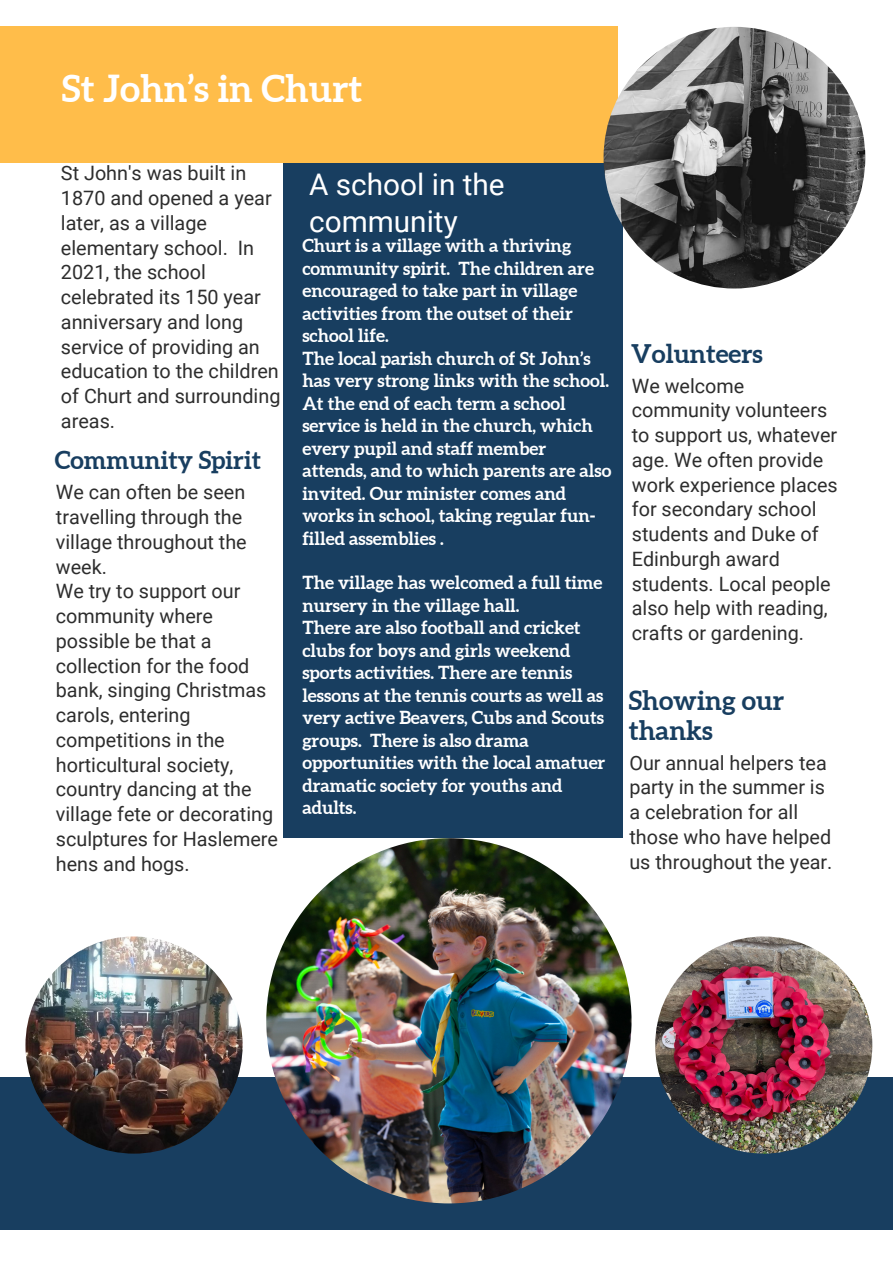
<style>
.page{position:relative;width:893px;height:1264px;background:#fff}
.page>*{position:absolute;margin:0;border:0;box-sizing:border-box;transform-origin:0 0}
.t1{font:700 37.2px "Aleo";color:#fff}
.t2{font:29.7px/37px "Roboto";color:#fff}
.t3{font:700 26.55px/30.3px "Aleo";color:#183e60}
.t4{font:700 25.65px "Aleo";color:#183e60}
.t5{font:700 24.9px "Aleo";color:#183e60}
.t6{font:19.8px/24.8px "Roboto";color:#2d2d2d}
.t7{font:700 18px/22.5px "Aleo";color:#fff}
</style>
<div class="page">
<div style="left:283px;top:148px;width:339px;height:689px;background:#183e60"></div>
<div style="left:0;top:1077px;width:892px;height:152px;background:#183e60"></div>
<div style="left:0;top:27px;width:617px;height:136px;background:#ffbd4a"></div>
<img style="left:25px;top:936px;width:217px;height:217px;border-radius:50%">
<img style="left:603px;top:27px;width:262px;height:261px;border-radius:50%">
<img style="left:655px;top:936px;width:217px;height:217px;border-radius:50%">
<img style="left:266px;top:838px;width:365px;height:365px;border-radius:50%">
<p class="t1" style="left:62px;top:67px;width:302px">St John’s in Churt</p>
<p class="t6" style="left:61px;top:161px;width:221px">St John's was built in<br>1870 and opened a year later, as a village elementary school. In<br>2021, the school celebrated its 150 year anniversary and long service of providing an education to the children of Churt and surrounding areas.</p>
<p class="t5" style="left:55px;top:445px;width:208px">Community Spirit</p>
<p class="t6" style="left:56px;top:480px;width:192px">We can often be seen travelling through the village throughout the week.</p>
<p class="t6" style="left:56px;top:579px;width:223px">We try to support our community where possible be that a collection for the food bank, singing Christmas carols, entering competitions in the horticultural society, country dancing at the village fete or decorating sculptures for Haslemere hens and hogs.</p>
<p class="t2" style="left:309px;top:166px;width:197px">A school in the community</p>
<p class="t7" style="left:302px;top:234px;width:293px">Churt is a village with a thriving community spirit. The children are encouraged to take part in village activities from the outset of their school life.</p>
<p class="t7" style="left:302px;top:346px;width:310px">The local parish church of St John’s has very strong links with the school.<br>At the end of each term a school service is held in the church, which every pupil and staff member attends, and to which parents are also invited. Our minister comes and works in school, taking regular fun&shy;filled assemblies .</p>
<p class="t7" style="left:302px;top:571px;width:301px">The village has welcomed a full time nursery in the village hall.</p>
<p class="t7" style="left:302px;top:616px;width:304px">There are also football and cricket clubs for boys and girls weekend sports activities. There are tennis lessons at the tennis courts as well as very active Beavers, Cubs and Scouts groups. There is also drama opportunities with the local amatuer dramatic society for youths and adults.</p>
<p class="t4" style="left:631px;top:339px;width:133px">Volunteers</p>
<p class="t6" style="left:631px;top:373px;width:207px">We welcome community volunteers to support us, whatever age. We often provide work experience places for secondary school students and Duke of<br>Edinburgh award students. Local people also help with reading, crafts or gardening.</p>
<p class="t3" style="left:628px;top:684px;width:157px">Showing our thanks</p>
<p class="t6" style="left:629px;top:750px;width:204px">Our annual helpers tea party in the summer is a celebration for all those who have helped us throughout the year.</p>
</div>
